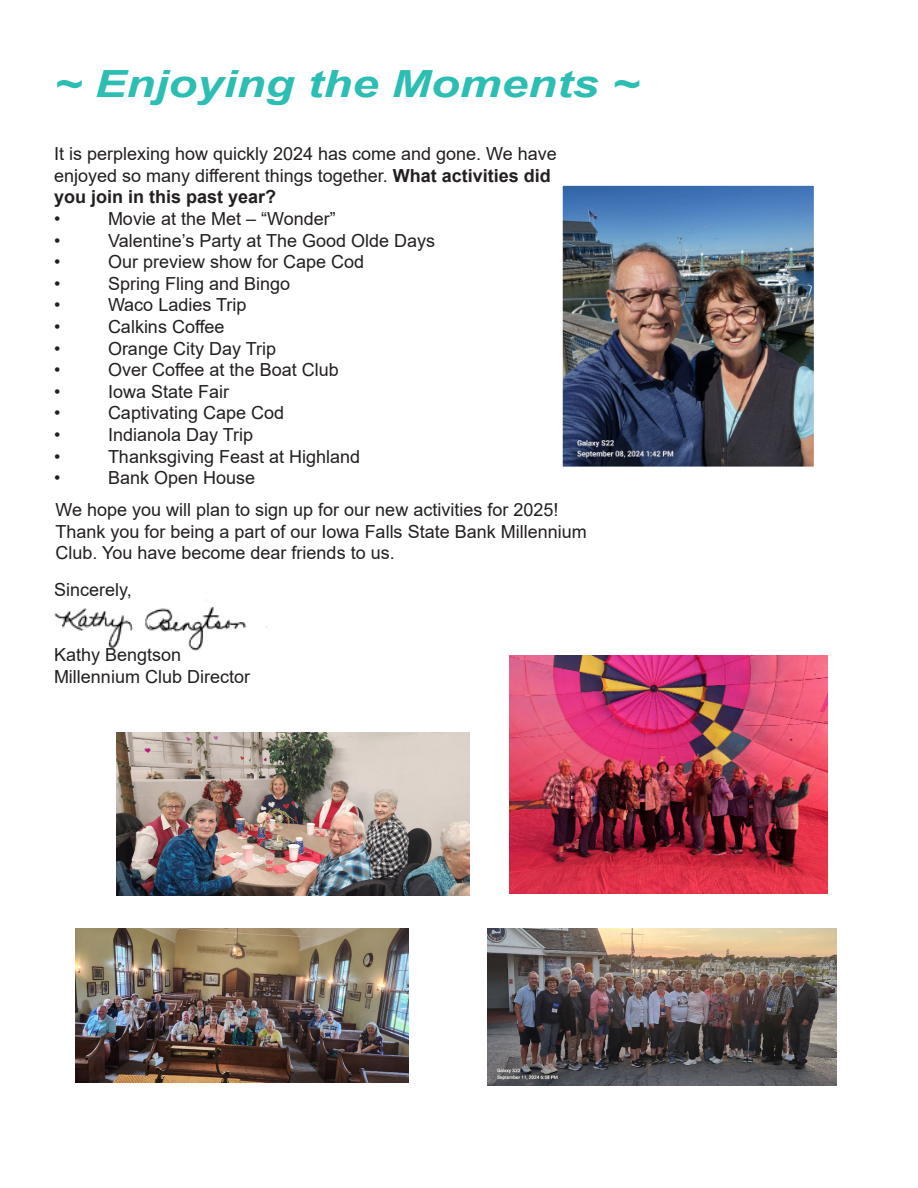
<style>
.page{position:relative;width:918px;height:1188px;background:#fff}
.page>*{position:absolute;margin:0;border:0;box-sizing:border-box;transform-origin:0 0}
.t1{font:italic 700 37.5px "Arial";color:#2cbdb3;scale:1.26 1}
.t2{font:18px/21.6px "Arial";color:#231f20}
.t3{font:700 18px "Arial";color:#231f20}
.s1{font-weight:700}
</style>
<div class="page">
<img style="left:54px;top:599px;width:213px;height:52px">
<img style="left:487px;top:929px;width:350px;height:156px">
<img style="left:509px;top:655px;width:318px;height:238px">
<img style="left:76px;top:929px;width:332px;height:154px">
<img style="left:116px;top:732px;width:353px;height:164px">
<img style="left:563px;top:187px;width:250px;height:279px">
<div style="left:559px;top:183px;width:258px;height:287px;border:3px solid #fff"></div>
<p class="t1" style="left:54px;top:59px;width:466px">~ Enjoying the Moments ~</p>
<p class="t2" style="left:54px;top:143px;width:504px">It is perplexing how quickly 2024 has come and gone. We have</p>
<p class="t2" style="left:54px;top:164px;width:498px">enjoyed so many different things together. <span class="s1">What activities did</span></p>
<p class="t3" style="left:54px;top:184px;width:224px">you join in this past year?</p>
<p class="t2" style="left:54px;top:208px;width:8px">•</p>
<p class="t2" style="left:108px;top:208px;width:229px">Movie at the Met – “Wonder”</p>
<p class="t2" style="left:54px;top:229px;width:8px">•</p>
<p class="t2" style="left:108px;top:229px;width:329px">Valentine’s Party at The Good Olde Days</p>
<p class="t2" style="left:54px;top:251px;width:8px">•</p>
<p class="t2" style="left:108px;top:251px;width:258px">Our preview show for Cape Cod</p>
<p class="t2" style="left:54px;top:272px;width:8px">•</p>
<p class="t2" style="left:108px;top:272px;width:184px">Spring Fling and Bingo</p>
<p class="t2" style="left:54px;top:294px;width:8px">•</p>
<p class="t2" style="left:108px;top:294px;width:140px">Waco Ladies Trip</p>
<p class="t2" style="left:54px;top:316px;width:8px">•</p>
<p class="t2" style="left:108px;top:316px;width:118px">Calkins Coffee</p>
<p class="t2" style="left:54px;top:337px;width:8px">•</p>
<p class="t2" style="left:108px;top:337px;width:170px">Orange City Day Trip</p>
<p class="t2" style="left:54px;top:359px;width:8px">•</p>
<p class="t2" style="left:108px;top:359px;width:232px">Over Coffee at the Boat Club</p>
<p class="t2" style="left:54px;top:380px;width:8px">•</p>
<p class="t2" style="left:108px;top:380px;width:123px">Iowa State Fair</p>
<p class="t2" style="left:54px;top:402px;width:8px">•</p>
<p class="t2" style="left:108px;top:402px;width:178px">Captivating Cape Cod</p>
<p class="t2" style="left:54px;top:424px;width:8px">•</p>
<p class="t2" style="left:108px;top:424px;width:147px">Indianola Day Trip</p>
<p class="t2" style="left:54px;top:445px;width:8px">•</p>
<p class="t2" style="left:108px;top:445px;width:254px">Thanksgiving Feast at Highland</p>
<p class="t2" style="left:54px;top:467px;width:8px">•</p>
<p class="t2" style="left:108px;top:467px;width:149px">Bank Open House</p>
<p class="t2" style="left:56px;top:499px;width:533px">We hope you will plan to sign up for our new activities for 2025!<br>Thank you for being a part of our Iowa Falls State Bank Millennium<br>Club. You have become dear friends to us.</p>
<p class="t2" style="left:54px;top:579px;width:79px">Sincerely,</p>
<p class="t2" style="left:54px;top:644px;width:129px">Kathy Bengtson</p>
<p class="t2" style="left:54px;top:666px;width:198px">Millennium Club Director</p>
</div>
